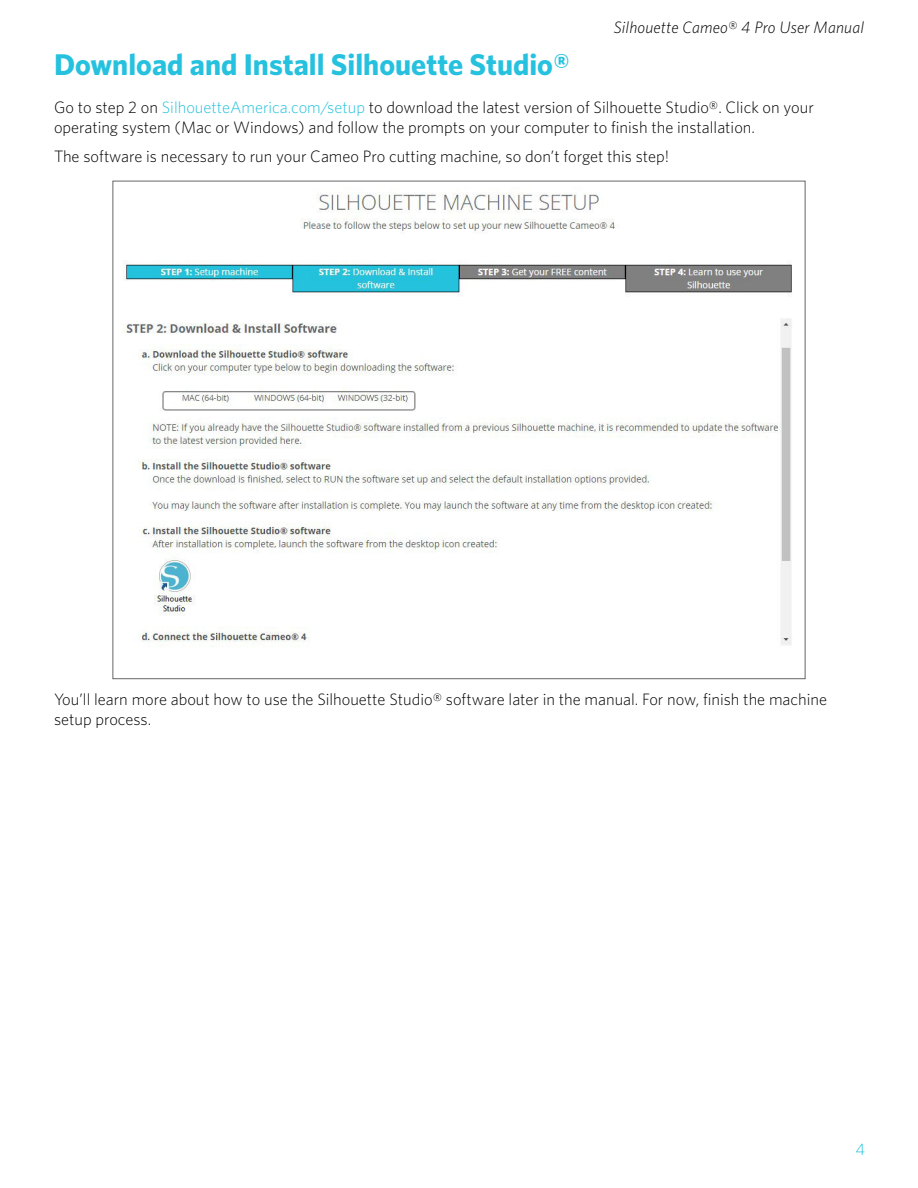
<style>
.page{position:relative;width:918px;height:1188px;background:#fff}
.page>*{position:absolute;margin:0;border:0;box-sizing:border-box;transform-origin:0 0}
.t1{font:700 30px "Whitney";color:#25c1de}
.t2{font:300 16.5px/19.8px "Whitney";color:#000}
.t3{font:italic 300 16.5px "Whitney";letter-spacing:.01em;color:#000}
.t4{font:300 16.5px "Whitney";color:#25c1de}
.s1{color:#25c1de}
</style>
<div class="page">
<img style="left:122px;top:188px;width:670px;height:459px">
<p class="t3" style="left:614px;top:18px;width:252px">Silhouette Cameo® 4 Pro User Manual</p>
<h1 class="t1" style="left:54px;top:54px;width:517px">Download and Install Silhouette Studio®</h1>
<p class="t2" style="left:54px;top:99px;width:761px">Go to step 2 on <span class="s1">SilhouetteAmerica.com/setup</span> to download the latest version of Silhouette Studio®. Click on your operating system (Mac or Windows) and follow the prompts on your computer to finish the installation.</p>
<p class="t2" style="left:54px;top:147px;width:617px">The software is necessary to run your Cameo Pro cutting machine, so don’t forget this step!</p>
<p class="t2" style="left:54px;top:691px;width:775px">You’ll learn more about how to use the Silhouette Studio® software later in the manual. For now, finish the machine setup process.</p>
<p class="t4" style="left:856px;top:1142px;width:11px">4</p>
</div>
